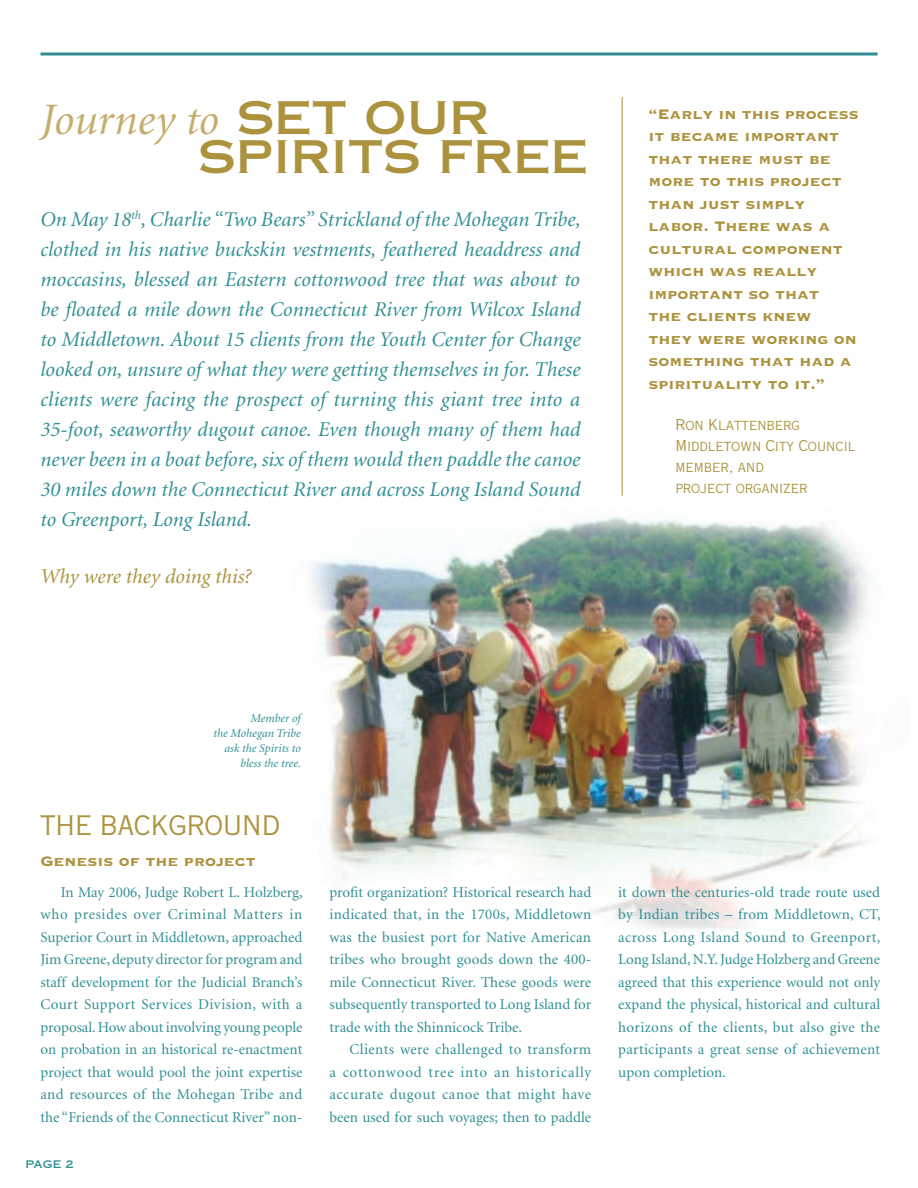
<style>
.page{position:relative;width:918px;height:1188px;background:#fff}
.page>*{position:absolute;margin:0;border:0;box-sizing:border-box;transform-origin:0 0}
.t1{font:italic 45px "Minion";color:#c5ae6d}
.t2{font:45px "Copperplate Thirty One AB";color:#ac923c}
.t3{font:27px "Copperplate Twenty Nine AB";color:#ac923c}
.t4{font:italic 21px/30px "Minion";color:#308f94;text-align:justify}
.t5{font:italic 21px "Minion";color:#ac923c}
.t6{font:18px/22.5px "Copperplate Thirty Three BC";color:#ac923c}
.t7{font:15px/22.5px "Minion";color:#308f94;text-align:justify}
.t8{font:15px/21px "Copperplate Twenty Nine AB";color:#ac923c}
.t9{font:italic 12px/15px "Minion";color:#308f94;text-align:right}
.t10{font:10.5px "Copperplate Thirty One AB";color:#308f94}
.s1{font-family:"Copperplate Thirty One AB";font-style:normal;color:#ac923c}
</style>
<div class="page">
<svg style="left:40px;top:52px;width:838px;height:4px;background:#63aaae"></svg>
<hr style="left:622px;top:97px;width:1px;height:399px;background:#ac923c">
<img style="left:310px;top:487px;width:558px;height:443px">
<h1 class="t1" style="left:40px;top:97px;width:450px">Journey to <span class="s1">SET OUR</span></h1>
<h1 class="t2" style="left:198px;top:129px;width:391px">SPIRITS FREE</h1>
<p class="t4" style="left:40px;top:205px;width:542px">On May 18<sup>th</sup>, Charlie “Two Bears” Strickland of the Mohegan Tribe, clothed in his native buckskin vestments, feathered headdress and moccasins, blessed an Eastern cottonwood tree that was about to be floated a mile down the Connecticut River from Wilcox Island to Middletown. About 15 clients from the Youth Center for Change looked on, unsure of what they were getting themselves in for. These clients were facing the prospect of turning this giant tree into a 35-foot, seaworthy dugout canoe. Even though many of them had never been in a boat before, six of them would then paddle the canoe 30 miles down the Connecticut River and across Long Island Sound to Greenport, Long Island.</p>
<h3 class="t5" style="left:40px;top:566px;width:212px">Why were they doing this?</h3>
<p class="t6" style="left:648px;top:103px;width:212px">“Early in this process it became important that there must be more to this project than just simply labor. There was a cultural component which was really important so that<br>the clients knew they were working on something that had a spirituality to it.”</p>
<p class="t8" style="left:675px;top:414px;width:182px">Ron Klattenberg<br>Middletown City Council member, and<br>project organizer</p>
<p class="t9" style="left:214px;top:711px;width:89px">Member of<br>the Mohegan Tribe ask the Spirits to bless the tree.</p>
<h2 class="t3" style="left:40px;top:809px;width:241px">THE BACKGROUND</h2>
<p class="t6" style="left:40px;top:850px;width:217px">Genesis of the project</p>
<p class="t7" style="left:40px;top:881px;width:264px;text-indent:20px">In May 2006, Judge Robert L. Holzberg, who presides over Criminal Matters in Superior Court in Middletown, approached Jim Greene, deputy director for program and staff development for the Judicial Branch’s Court Support Services Division, with a proposal. How about involving young people on probation in an historical re-enactment project that would pool the joint expertise and resources of the Mohegan Tribe and the “Friends of the Connecticut River” non-</p>
<p class="t7" style="left:329px;top:881px;width:264px">profit organization? Historical research had indicated that, in the 1700s, Middletown was the busiest port for Native American tribes who brought goods down the 400- mile Connecticut River. These goods were subsequently transported to Long Island for trade with the Shinnicock Tribe.</p>
<p class="t7" style="left:329px;top:1039px;width:263px;text-indent:20px">Clients were challenged to transform a cottonwood tree into an historically accurate dugout canoe that might have been used for such voyages; then to paddle</p>
<p class="t10" style="left:26px;top:1158px;width:50px">PAGE 2</p>
<p class="t7" style="left:618px;top:881px;width:264px">it down the centuries-old trade route used by Indian tribes – from Middletown, CT, across Long Island Sound to Greenport, Long Island, N.Y. Judge Holzberg and Greene agreed that this experience would not only expand the physical, historical and cultural horizons of the clients, but also give the participants a great sense of achievement upon completion.</p>
</div>
